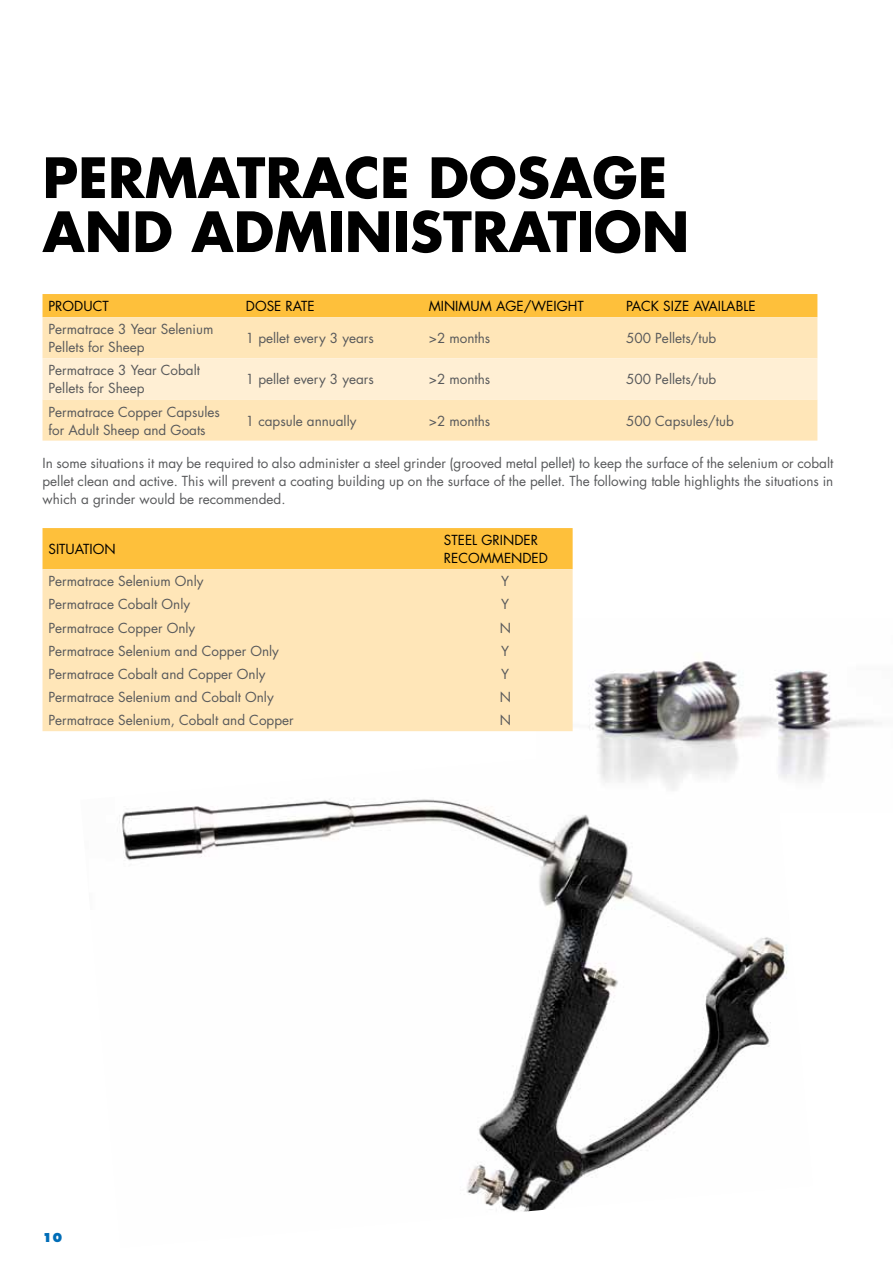
<style>
.page{position:relative;width:893px;height:1263px;background:#fff}
.page>*{position:absolute;margin:0;border:0;box-sizing:border-box;transform-origin:0 0}
.t1{font:700 54px/54px "Futura Std";color:#000}
.t2{font:13.5px/18px "Futura Std";color:#58595b}
.t3{font:13.5px/18px "Futura Std";color:#000}
.t4{font:800 12px "Futura Std";color:#006db7}
</style>
<div class="page">
<img style="left:119px;top:799px;width:668px;height:413px">
<img style="left:536px;top:661px;width:338px;height:152px">
<div style="left:43px;top:294px;width:774px;height:23px;background:#fec03b"></div>
<div style="left:43px;top:317px;width:774px;height:124px;background:#ffe6b8"></div>
<div style="left:43px;top:358px;width:774px;height:41px;background:#ffefd4"></div>
<div style="left:43px;top:528px;width:530px;height:41px;background:#fec03b"></div>
<div style="left:43px;top:569px;width:530px;height:162px;background:#ffe6b8"></div>
<h1 class="t1" style="left:43px;top:150px;width:648px">PERMATRACE DOSAGE<br>AND ADMINISTRATION</h1>
<p class="t3" style="left:49px;top:297px;width:36px">Product</p>
<p class="t3" style="left:246px;top:297px;width:70px">Dos e Rate</p>
<p class="t3" style="left:429px;top:297px;width:148px">Min imum Age/weight</p>
<p class="t3" style="left:626px;top:297px;width:131px">Pack Size Available</p>
<p class="t2" style="left:49px;top:320px;width:166px">Permatrace 3 Year Selenium<br>Pellets for Sheep</p>
<p class="t2" style="left:246px;top:329px;width:129px">1 pellet every 3 years</p>
<p class="t2" style="left:429px;top:329px;width:63px">&gt;2 months</p>
<p class="t2" style="left:626px;top:329px;width:92px">500 Pellets/tub</p>
<p class="t2" style="left:49px;top:362px;width:153px">Permatrace 3 Year Cobalt<br>Pellets for Sheep</p>
<p class="t2" style="left:246px;top:371px;width:129px">1 pellet every 3 years</p>
<p class="t2" style="left:429px;top:371px;width:63px">&gt;2 months</p>
<p class="t2" style="left:626px;top:371px;width:92px">500 Pellets/tub</p>
<p class="t2" style="left:49px;top:403px;width:173px">Permatrace Copper Capsules for Adult Sheep and Goats</p>
<p class="t2" style="left:246px;top:412px;width:112px">1 capsule annually</p>
<p class="t2" style="left:429px;top:412px;width:63px">&gt;2 months</p>
<p class="t2" style="left:626px;top:412px;width:109px">500 Capsules/tub</p>
<p class="t2" style="left:43px;top:454px;width:792px;text-align:justify">In some situations it may be required to also administer a steel grinder (grooved metal pellet) to keep the surface of the selenium or cobalt pellet clean and active. This will prevent a coating building up on the surface of the pellet. The following table highlights the situations in which a grinder would be recommended.</p>
<p class="t3" style="left:49px;top:540px;width:65px">Situation</p>
<p class="t3" style="left:444px;top:531px;width:104px">Steel Grinder<br>Recommended</p>
<p class="t2" style="left:49px;top:572px;width:157px">Permatrace Selenium Only</p>
<p class="t2" style="left:501px;top:572px;width:9px">Y</p>
<p class="t2" style="left:49px;top:596px;width:143px">Permatrace Cobalt Only</p>
<p class="t2" style="left:501px;top:596px;width:9px">Y</p>
<p class="t2" style="left:49px;top:619px;width:148px">Permatrace Copper Only</p>
<p class="t2" style="left:500px;top:619px;width:13px">N</p>
<p class="t2" style="left:49px;top:642px;width:232px">Permatrace Selenium and Copper Only</p>
<p class="t2" style="left:501px;top:642px;width:9px">Y</p>
<p class="t2" style="left:49px;top:665px;width:219px">Permatrace Cobalt and Copper Only</p>
<p class="t2" style="left:501px;top:665px;width:9px">Y</p>
<p class="t2" style="left:49px;top:688px;width:227px">Permatrace Selenium and Cobalt Only</p>
<p class="t2" style="left:500px;top:688px;width:13px">N</p>
<p class="t2" style="left:49px;top:711px;width:247px">Permatrace Selenium, Cobalt and Copper</p>
<p class="t2" style="left:500px;top:711px;width:13px">N</p>
<p class="t4" style="left:43px;top:1230px;width:21px">10</p>
</div>
